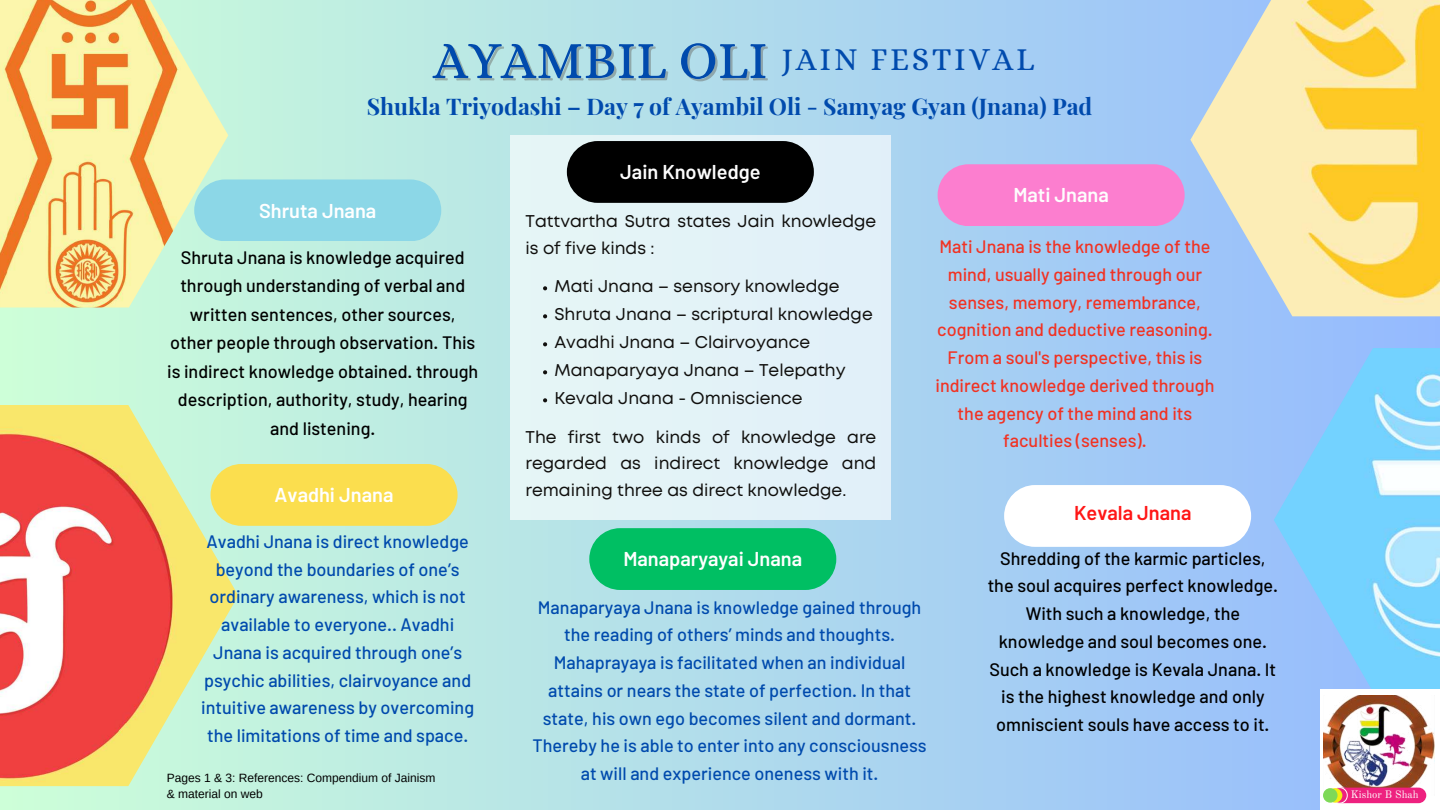
<style>
.page{position:relative;width:1440px;height:810px;background:#fff}
.page>*{position:absolute;margin:0;border:0;box-sizing:border-box;transform-origin:0 0}
.t1{font:32.2px "Alice";letter-spacing:.085em;color:#004aad}
.t2{font:700 23px "Playfair Display";color:#004aad}
.t3{font:600 20px "Barlow";color:#fff}
.t4{font:600 20px "Barlow";color:#fdfdfd}
.t5{font:600 20px "Barlow";color:#ff1616}
.t6{font:500 18px/27.8px "Barlow";color:#004aad;text-align:center}
.t7{font:500 18px/28.5px "Barlow";color:#000;text-align:center}
.t8{font:500 18px/27.8px "Barlow";color:#f13223;text-align:center}
.t9{font:17px/28px "Mont";color:#100f0d}
.t10{font:12px/16.5px "Arimo";color:#000}
.t11{font:10.6px "Old Standard";color:#fefefe}
.s1{font-size:53.4px}
</style>
<div class="page">
<div style="left:0;top:0;width:1440px;height:810px;background:linear-gradient(to right,#cdffd8,#95bafe)"></div>
<img style="left:0;top:0;width:228px;height:307px">
<img style="left:0;top:405px;width:238px;height:381px">
<img style="left:1274px;top:348px;width:166px;height:344px">
<img style="left:1190px;top:0;width:250px;height:316px">
<div style="left:938px;top:164px;width:247px;height:62px;background:#fc7ecf;border-radius:31px"></div>
<div style="left:194px;top:179px;width:247px;height:62px;background:#8cd7e7;border-radius:31px"></div>
<div style="left:211px;top:464px;width:247px;height:62px;background:#fbde4e;border-radius:31px"></div>
<div style="left:511px;top:135px;width:380px;height:385px;background:#e3f3f7"></div>
<svg style="left:543px;top:286px;width:4px;height:4px"></svg>
<svg style="left:543px;top:314px;width:4px;height:4px"></svg>
<svg style="left:543px;top:342px;width:4px;height:4px"></svg>
<svg style="left:543px;top:370px;width:4px;height:4px"></svg>
<svg style="left:543px;top:398px;width:4px;height:4px"></svg>
<div style="left:567px;top:141px;width:247px;height:62px;background:#000;border-radius:31px"></div>
<div style="left:589px;top:528px;width:247px;height:62px;background:#00bf63;border-radius:31px"></div>
<div style="left:1004px;top:485px;width:247px;height:62px;background:#fff;border-radius:31px"></div>
<div style="left:1321px;top:690px;width:119px;height:120px;background:#fff"></div>
<img style="left:1323px;top:695px;width:112px;height:100px">
<div style="left:1332px;top:788px;width:94px;height:15px;background:#ee217f;border-radius:8px"></div>
<svg style="left:1331px;top:787px;width:17px;height:16px"></svg>
<div style="left:1328px;top:788px;width:14px;height:15px;background:#f2ee11;border-radius:50%"></div>
<div style="left:1323px;top:788px;width:15px;height:15px;background:#7ed957;border-radius:50%"></div>
<h1 class="t1" style="left:433px;top:41px;width:603px"><span class="s1">AYAMBIL OLI</span> JAIN FESTIVAL</h1>
<p class="t2" style="left:367px;top:90px;width:727px">Shukla Triyodashi – Day 7 of Ayambil Oli - Samyag Gyan (Jnana) Pad</p>
<p class="t3" style="left:259px;top:198px;width:119px">Shruta Jnana</p>
<p class="t7" style="left:167px;top:243px;width:313px">Shruta Jnana is knowledge acquired through understanding of verbal and written sentences, other sources, other people through observation. This is indirect knowledge obtained. through description, authority, study, hearing and listening.</p>
<p class="t3" style="left:275px;top:482px;width:120px">Avadhi Jnana</p>
<p class="t6" style="left:201px;top:527px;width:274px">Avadhi Jnana is direct knowledge beyond the boundaries of one’s ordinary awareness, which is not available to everyone.. Avadhi Jnana is acquired through one’s psychic abilities, clairvoyance and intuitive awareness by overcoming the limitations of time and space.</p>
<p class="t10" style="left:167px;top:770px;width:270px">Pages 1 &amp; 3: References: Compendium of Jainism &amp; material on web</p>
<p class="t4" style="left:620px;top:159px;width:142px">Jain Knowledge</p>
<p class="t9" style="left:526px;top:209px;width:352px;line-height:26.8px">Tattvartha Sutra states Jain knowledge is of five kinds :</p>
<p class="t9" style="left:554px;top:273px;width:320px">Mati Jnana – sensory knowledge<br>Shruta Jnana – scriptural knowledge<br>Avadhi Jnana – Clairvoyance<br>Manaparyaya Jnana – Telepathy<br>Kevala Jnana - Omniscience</p>
<p class="t9" style="left:526px;top:425px;width:352px;line-height:26.8px;text-align:justify">The first two kinds of knowledge are regarded as indirect knowledge and remaining three as direct knowledge.</p>
<p class="t3" style="left:623px;top:546px;width:180px">Manaparyayai Jnana</p>
<p class="t6" style="left:532px;top:593px;width:396px">Manaparyaya Jnana is knowledge gained through the reading of others’ minds and thoughts.<br>Mahaprayaya is facilitated when an individual attains or nears the state of perfection. In that state, his own ego becomes silent and dormant.<br>Thereby he is able to enter into any consciousness at will and experience oneness with it.</p>
<p class="t4" style="left:1013px;top:182px;width:97px">Mati Jnana</p>
<p class="t8" style="left:936px;top:232px;width:280px">Mati Jnana is the knowledge of the mind, usually gained through our senses, memory, remembrance, cognition and deductive reasoning.<br>From a soul's perspective, this is indirect knowledge derived through the agency of the mind and its faculties (senses).</p>
<p class="t5" style="left:1074px;top:500px;width:119px">Kevala Jnana</p>
<p class="t7" style="left:988px;top:544px;width:292px;line-height:27.8px">Shredding of the karmic particles, the soul acquires perfect knowledge.<br>With such a knowledge, the knowledge and soul becomes one.<br>Such a knowledge is Kevala Jnana. It is the highest knowledge and only omniscient souls have access to it.</p>
<p class="t11" style="left:1351px;top:788px;width:69px">Kishor B Shah</p>
</div>
